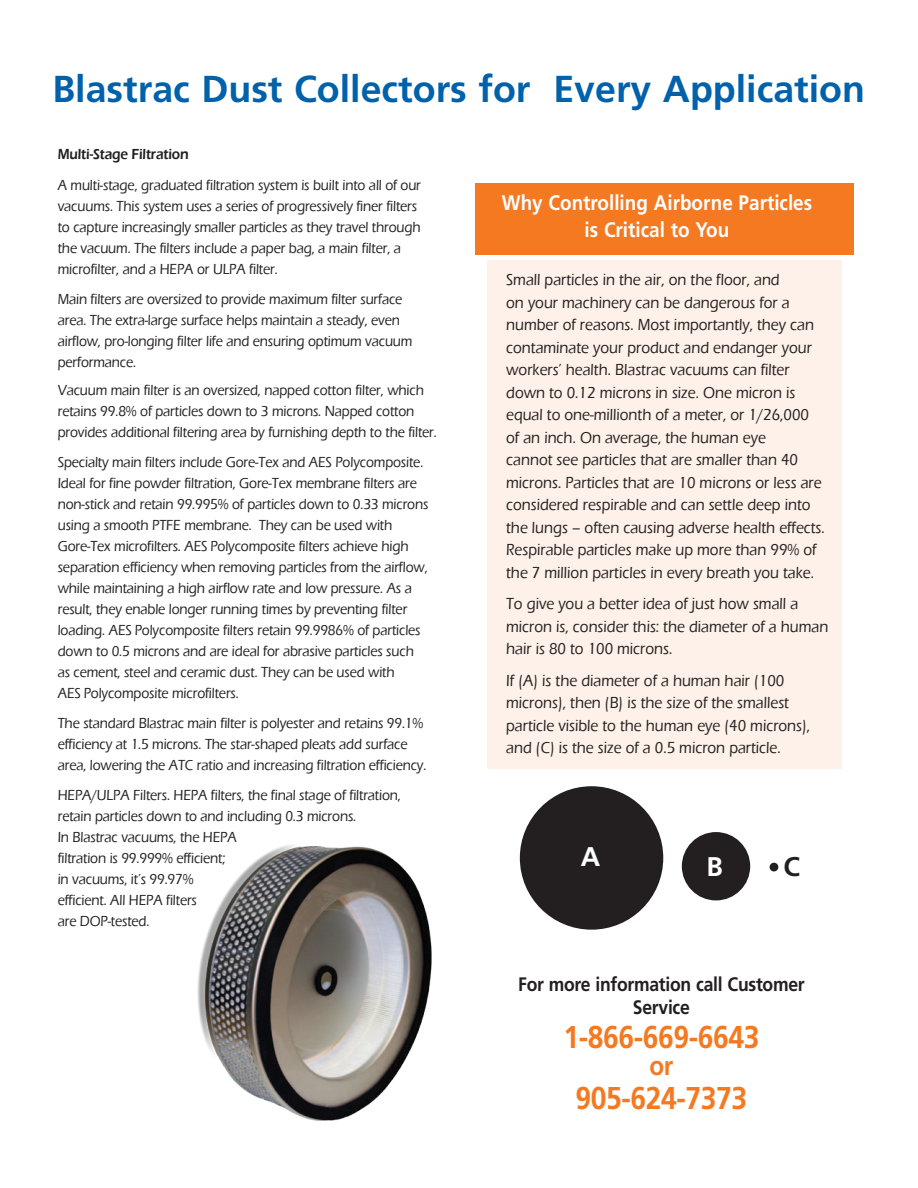
<style>
.page{position:relative;width:918px;height:1188px;background:#fff}
.page>*{position:absolute;margin:0;border:0;box-sizing:border-box;transform-origin:0 0}
.t1{font:700 37.5px "Frutiger";color:#0161aa}
.body{font:700 31.5px "Frutiger";letter-spacing:-.015em;color:#f47921;scale:.9 1}
.t2{font:700 27px "Frutiger";color:#fff}
.body-2{font:700 27px "Frutiger";color:#f47921;scale:.9 1}
.t3{font:700 27px "Frutiger";color:#231f20}
.body-3{font:700 21px "Frutiger";color:#fff;scale:.9 1}
.body-4{font:700 19.5px/23.2px "Frutiger";letter-spacing:-.015em;color:#231f20;text-align:center;scale:.9 1}
.body-5{font:500 16.5px/22.5px "Eras ITC";color:#231f20;scale:.9 1}
.body-6{font:500 15px/21px "Eras ITC";letter-spacing:-.01em;color:#231f20;scale:.9 1}
.body-7{font:600 15px "Eras ITC";letter-spacing:-.01em;color:#231f20;scale:.9 1}
</style>
<div class="page">
<div style="left:487px;top:261px;width:354px;height:508px;background:#fdf1e9"></div>
<div style="left:520px;top:786px;width:143px;height:144px;background:#231f20;border-radius:50%"></div>
<div style="left:682px;top:832px;width:68px;height:68px;background:#231f20;border-radius:50%"></div>
<div style="left:770px;top:863px;width:8px;height:8px;background:#231f20;border-radius:50%"></div>
<div style="left:475px;top:183px;width:379px;height:72px;background:#f47921"></div>
<img style="left:197px;top:845px;width:235px;height:276px">
<p class="t1" style="left:52px;top:67px;width:814px">Blastrac Dust Collectors for Every Application</p>
<p class="body-7" style="left:58px;top:145px;width:147px">Multi-Stage Filtration</p>
<p class="body-6" style="left:58px;top:175px;width:405px">A multi-stage, graduated filtration system is built into all of our vacuums. This system uses a series of progressively finer filters to capture increasingly smaller particles as they travel through the vacuum. The filters include a paper bag, a main filter, a microfilter, and a HEPA or ULPA filter.</p>
<p class="body-6" style="left:58px;top:289px;width:396px">Main filters are oversized to provide maximum filter surface area. The extra-large surface helps maintain a steady, even airflow, pro-longing filter life and ensuring optimum vacuum performance.</p>
<p class="body-6" style="left:58px;top:380px;width:423px">Vacuum main filter is an oversized, napped cotton filter, which retains 99.8% of particles down to 3 microns. Napped cotton provides additional filtering area by furnishing depth to the filter.</p>
<p class="body-6" style="left:58px;top:452px;width:413px">Specialty main filters include Gore-Tex and AES Polycomposite.<br>Ideal for fine powder filtration, Gore-Tex membrane filters are non-stick and retain 99.995% of particles down to 0.33 microns using a smooth PTFE membrane. They can be used with Gore-Tex microfilters. AES Polycomposite filters achieve high separation efficiency when removing particles from the airflow, while maintaining a high airflow rate and low pressure. As a result, they enable longer running times by preventing filter loading. AES Polycomposite filters retain 99.9986% of particles down to 0.5 microns and are ideal for abrasive particles such as cement, steel and ceramic dust. They can be used with<br>AES Polycomposite microfilters.</p>
<p class="body-6" style="left:58px;top:713px;width:411px">The standard Blastrac main filter is polyester and retains 99.1% efficiency at 1.5 microns. The star-shaped pleats add surface area, lowering the ATC ratio and increasing filtration efficiency.</p>
<p class="body-6" style="left:58px;top:785px;width:383px">HEPA/ULPA Filters. HEPA filters, the final stage of filtration, retain particles down to and including 0.3 microns.<br>In Blastrac vacuums, the HEPA<br>filtration is 99.999% efficient;<br>in vacuums, it’s 99.97%<br>efficient. All HEPA filters<br>are DOP-tested.</p>
<p class="body-3" style="left:502px;top:190px;width:346px">Why Controlling Airborne Particles</p>
<p class="body-3" style="left:585px;top:217px;width:162px">is Critical to You</p>
<p class="body-5" style="left:506px;top:269px;width:356px">Small particles in the air, on the floor, and<br>on your machinery can be dangerous for a number of reasons. Most importantly, they can contaminate your product and endanger your workers’ health. Blastrac vacuums can filter down to 0.12 microns in size. One micron is equal to one-millionth of a meter, or 1/26,000 of an inch. On average, the human eye<br>cannot see particles that are smaller than 40 microns. Particles that are 10 microns or less are considered respirable and can settle deep into the lungs – often causing adverse health effects.<br>Respirable particles make up more than 99% of the 7 million particles in every breath you take.</p>
<p class="body-5" style="left:506px;top:593px;width:359px">To give you a better idea of just how small a micron is, consider this: the diameter of a human hair is 80 to 100 microns.</p>
<p class="body-5" style="left:506px;top:669px;width:339px">If (A) is the diameter of a human hair (100 microns), then (B) is the size of the smallest particle visible to the human eye (40 microns), and (C) is the size of a 0.5 micron particle.</p>
<p class="t2" style="left:581px;top:840px;width:21px">A</p>
<p class="t2" style="left:707px;top:851px;width:18px">B</p>
<p class="t3" style="left:783px;top:851px;width:18px">C</p>
<p class="body-4" style="left:518px;top:973px;width:320px">For more information call Customer<br>Service</p>
<p class="body" style="left:563px;top:1019px;width:219px">1-866-669-6643</p>
<p class="body-2" style="left:649px;top:1050px;width:28px">or</p>
<p class="body" style="left:576px;top:1079px;width:192px">905-624-7373</p>
</div>
